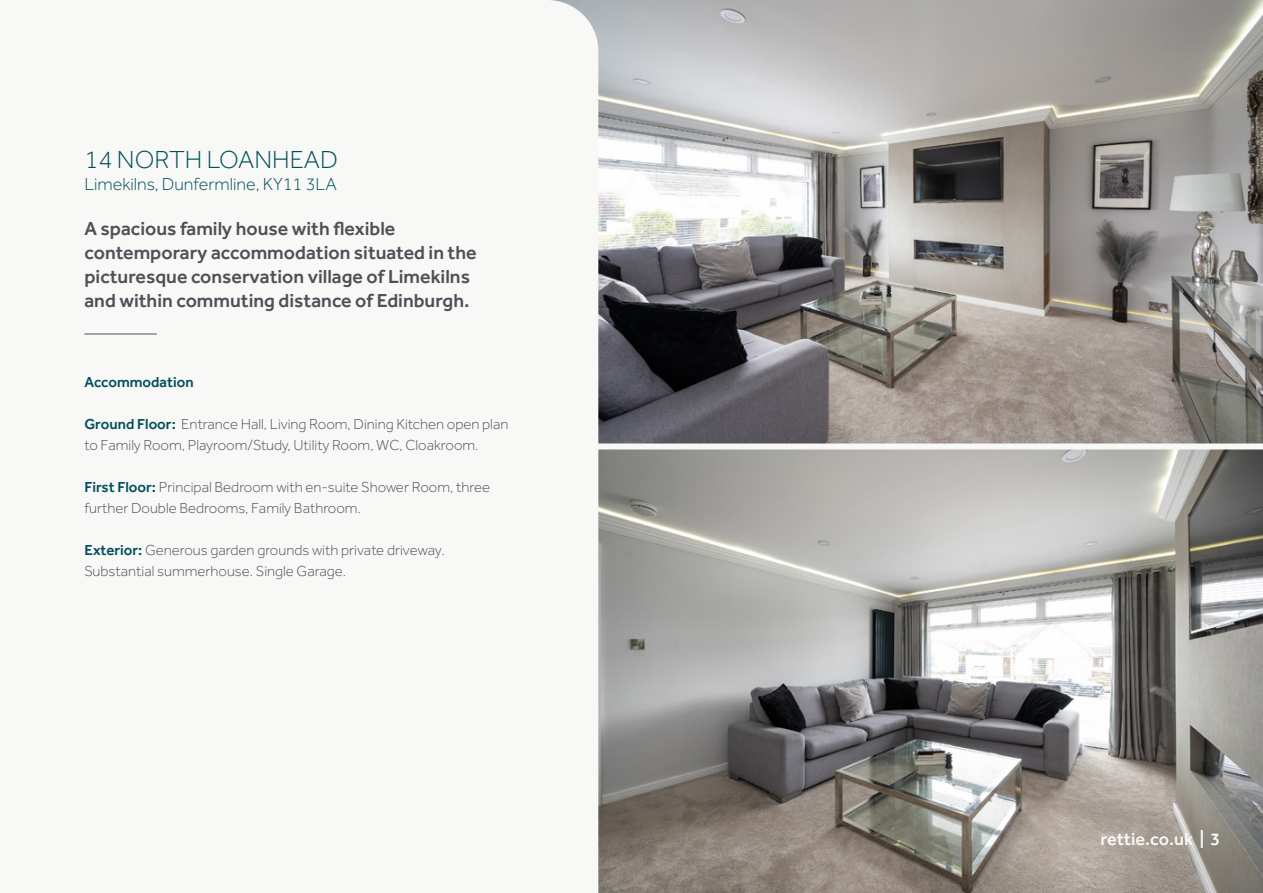
<style>
.page{position:relative;width:1263px;height:893px;background:#fff}
.page>*{position:absolute;margin:0;border:0;box-sizing:border-box;transform-origin:0 0}
.t1{font:300 25.5px "Effra";color:#004e59}
.t2{font:500 19.5px/24px "Effra";color:#4d5056}
.t3{font:300 18px "Effra";color:#004e59}
.t4{font:500 18px "Effra";color:#f8f8f7}
.t5{font:300 15px/21px "Effra";color:#4d5056}
.t6{font:500 15px "Effra";color:#004e59}
.s1{font-weight:500;color:#004e59}
</style>
<div class="page">
<img style="left:598px;top:0;width:665px;height:893px">
<hr style="left:84px;top:334px;width:73px;height:1px;background:#4d5056">
<div style="left:575px;top:443px;width:688px;height:6px;background:#f8f8f7"></div>
<p class="t1" style="left:84px;top:145px;width:255px">14 NORTH LOANHEAD</p>
<p class="t3" style="left:84px;top:173px;width:254px">Limekilns, Dunfermline, KY11 3LA</p>
<p class="t2" style="left:84px;top:216px;width:394px">A spacious family house with flexible contemporary accommodation situated in the picturesque conservation village of Limekilns and within commuting distance of Edinburgh.</p>
<p class="t6" style="left:84px;top:373px;width:111px">Accommodation</p>
<p class="t5" style="left:84px;top:413px;width:425px"><span class="s1">Ground Floor:</span> Entrance Hall, Living Room, Dining Kitchen open plan to Family Room, Playroom/Study, Utility Room, WC, Cloakroom.</p>
<p class="t5" style="left:84px;top:476px;width:407px"><span class="s1">First Floor:</span> Principal Bedroom with en-suite Shower Room, three further Double Bedrooms, Family Bathroom.</p>
<p class="t5" style="left:84px;top:539px;width:362px"><span class="s1">Exterior:</span> Generous garden grounds with private driveway.<br>Substantial summerhouse. Single Garage.</p>
<p class="t4" style="left:1100px;top:828px;width:122px">rettie.co.uk | 3</p>
</div>
